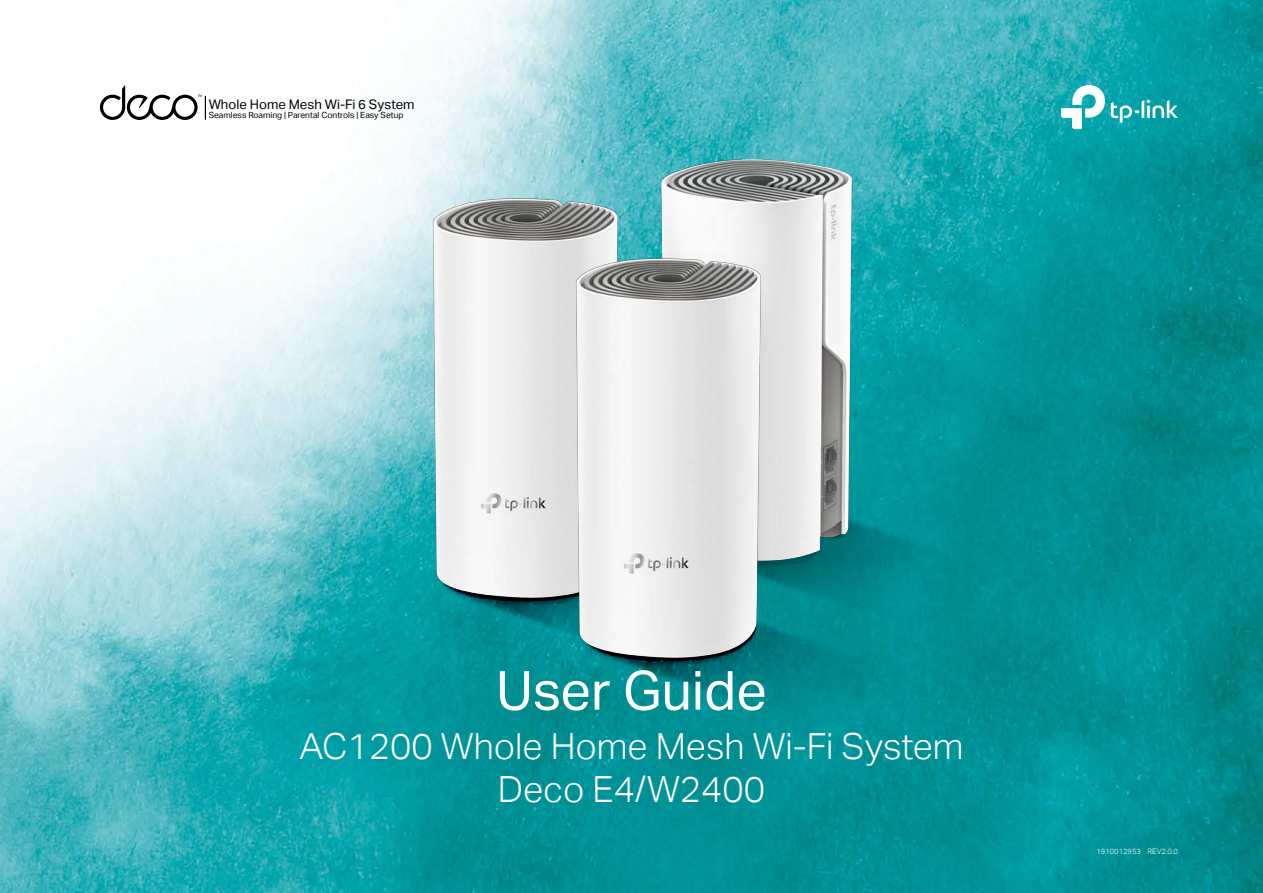
<style>
.page{position:relative;width:1263px;height:893px;background:#fff}
.page>*{position:absolute;margin:0;border:0;box-sizing:border-box;transform-origin:0 0}
.User_Guide{font:54px "TP Link Aktiv Regular";color:#fff}
.Deco_M5{font:36px "TP Link Aktiv Light";color:#fff}
.t1{font:13.2px "TP Link Aktiv Regular";color:#000}
.t2{font:8.55px "TP Link Aktiv Regular";color:#000}
.正文{font:7.5px "TP Link Aktiv Light";color:#fff}
</style>
<div class="page">
<img style="left:0;top:1px;width:1263px;height:891px">
<img style="left:659px;top:159px;width:348px;height:468px">
<img style="left:430px;top:198px;width:344px;height:467px">
<img style="left:573px;top:258px;width:344px;height:467px">
<svg style="left:100px;top:85px;width:106px;height:35px"></svg>
<svg style="left:1111px;top:100px;width:67px;height:23px"></svg>
<svg style="left:1061px;top:85px;width:44px;height:44px"></svg>
<p class="t1" style="left:209px;top:96px;width:207px">Whole Home Mesh Wi-Fi 6 System</p>
<p class="t2" style="left:209px;top:110px;width:196px">Seamless Roaming | Parental Controls | Easy Setup</p>
<p class="User_Guide" style="left:496px;top:659px;width:272px">User Guide</p>
<p class="Deco_M5" style="left:299px;top:725px;width:666px">AC1200 Whole Home Mesh Wi-Fi System</p>
<p class="Deco_M5" style="left:498px;top:769px;width:269px">Deco E4/W2400</p>
<p class="正文" style="left:1096px;top:847px;width:83px">1910012953 REV2.0.0</p>
</div>
